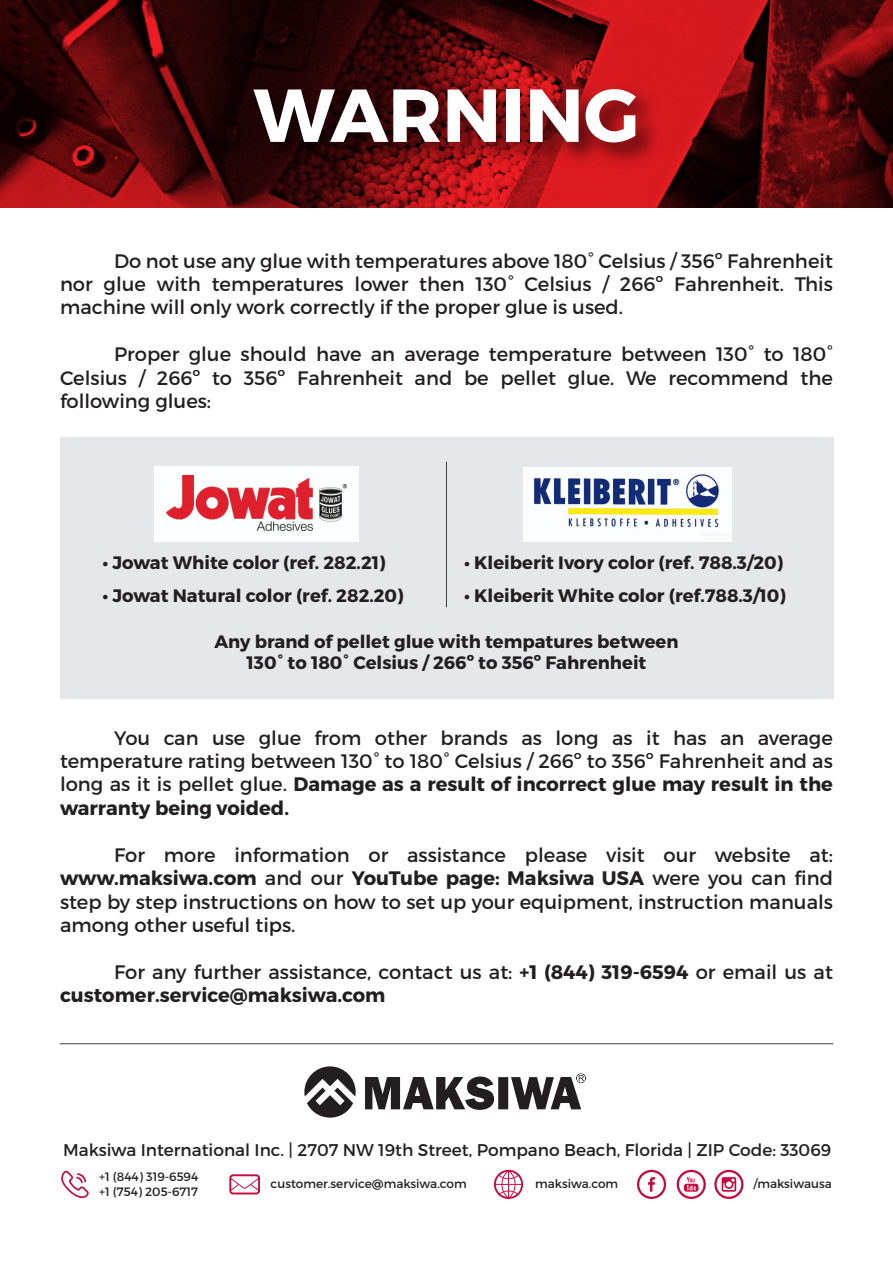
<style>
.page{position:relative;width:893px;height:1263px;background:#fff}
.page>*{position:absolute;margin:0;border:0;box-sizing:border-box;transform-origin:0 0}
.t1{font:700 74.85px "Montserrat";color:#fff}
.t2{font:19.5px/23.4px "Montserrat";color:#231f20;text-align:justify}
.t3{font:700 18px/21.6px "Montserrat";color:#231f20;text-align:center}
.t4{font:16.95px "Montserrat";color:#231f20}
.t5{font:12.15px/15px "Montserrat";color:#231f20}
.s1{font-weight:700}
</style>
<div class="page">
<div style="left:60px;top:438px;width:773px;height:261px;background:#e6e7e9"></div>
<svg style="left:0;top:0;width:893px;height:207px;background:#590a0c"></svg>
<svg style="left:304px;top:1066px;width:52px;height:52px"></svg>
<svg style="left:365px;top:1073px;width:221px;height:37px"></svg>
<img style="left:241px;top:66px;width:432px;height:132px">
<img style="left:523px;top:467px;width:208px;height:74px">
<div style="left:155px;top:466px;width:204px;height:75px;background:#fcfdfe"></div>
<img style="left:167px;top:476px;width:180px;height:55px">
<hr style="left:446px;top:462px;width:1px;height:145px;background:#3e3e3f">
<hr style="left:60px;top:1043px;width:773px;height:1px;background:#3e3e3f">
<svg style="left:494px;top:1170px;width:29px;height:29px"></svg>
<svg style="left:637px;top:1170px;width:29px;height:29px"></svg>
<svg style="left:677px;top:1170px;width:29px;height:29px"></svg>
<svg style="left:714px;top:1170px;width:29px;height:29px"></svg>
<svg style="left:229px;top:1174px;width:31px;height:20px"></svg>
<svg style="left:61px;top:1171px;width:28px;height:27px"></svg>
<h1 class="t1" style="left:254px;top:69px;width:387px">WARNING</h1>
<p class="t2" style="left:60px;top:249px;width:774px;text-indent:54px">Do not use any glue with temperatures above 180° Celsius / 356º Fahrenheit nor glue with temperatures lower then 130° Celsius / 266º Fahrenheit. This machine will only work correctly if the proper glue is used.</p>
<p class="t2" style="left:60px;top:343px;width:774px;text-indent:54px">Proper glue should have an average temperature between 130° to 180° Celsius / 266º to 356º Fahrenheit and be pellet glue. We recommend the following glues:</p>
<p class="t3" style="left:103px;top:552px;width:285px">• Jowat White color (ref. 282.21)</p>
<p class="t3" style="left:103px;top:585px;width:303px">• Jowat Natural color (ref. 282.20)</p>
<p class="t3" style="left:464px;top:552px;width:321px">• Kleiberit Ivory color (ref. 788.3/20)</p>
<p class="t3" style="left:464px;top:585px;width:323px">• Kleiberit White color (ref.788.3/10)</p>
<p class="t3" style="left:214px;top:631px;width:466px">Any brand of pellet glue with tempatures between<br>130° to 180° Celsius / 266º to 356º Fahrenheit</p>
<p class="t2" style="left:60px;top:726px;width:774px;text-indent:54px">You can use glue from other brands as long as it has an average temperature rating between 130° to 180° Celsius / 266º to 356º Fahrenheit and as long as it is pellet glue. <span class="s1">Damage as a result of incorrect glue may result in the warranty being voided.</span></p>
<p class="t2" style="left:60px;top:843px;width:774px;text-indent:54px">For more information or assistance please visit our website at: <span class="s1">www.maksiwa.com</span> and our <span class="s1">YouTube page: Maksiwa USA</span> were you can find step by step instructions on how to set up your equipment, instruction manuals among other useful tips.</p>
<p class="t2" style="left:60px;top:960px;width:774px;text-indent:54px">For any further assistance, contact us at: <span class="s1">+1 (844) 319-6594</span> or email us at <span class="s1">customer.service@maksiwa.com</span></p>
<p class="t4" style="left:63px;top:1139px;width:769px">Maksiwa International Inc. | 2707 NW 19th Street, Pompano Beach, Florida | ZIP Code: 33069</p>
<p class="t5" style="left:271px;top:1176px;width:198px">customer.service@maksiwa.com</p>
<p class="t5" style="left:535px;top:1176px;width:84px">maksiwa.com</p>
<p class="t5" style="left:753px;top:1176px;width:80px">/maksiwausa</p>
<p class="t5" style="left:99px;top:1169px;width:101px">+1 (844) 319-6594 +1 (754) 205-6717</p>
</div>
